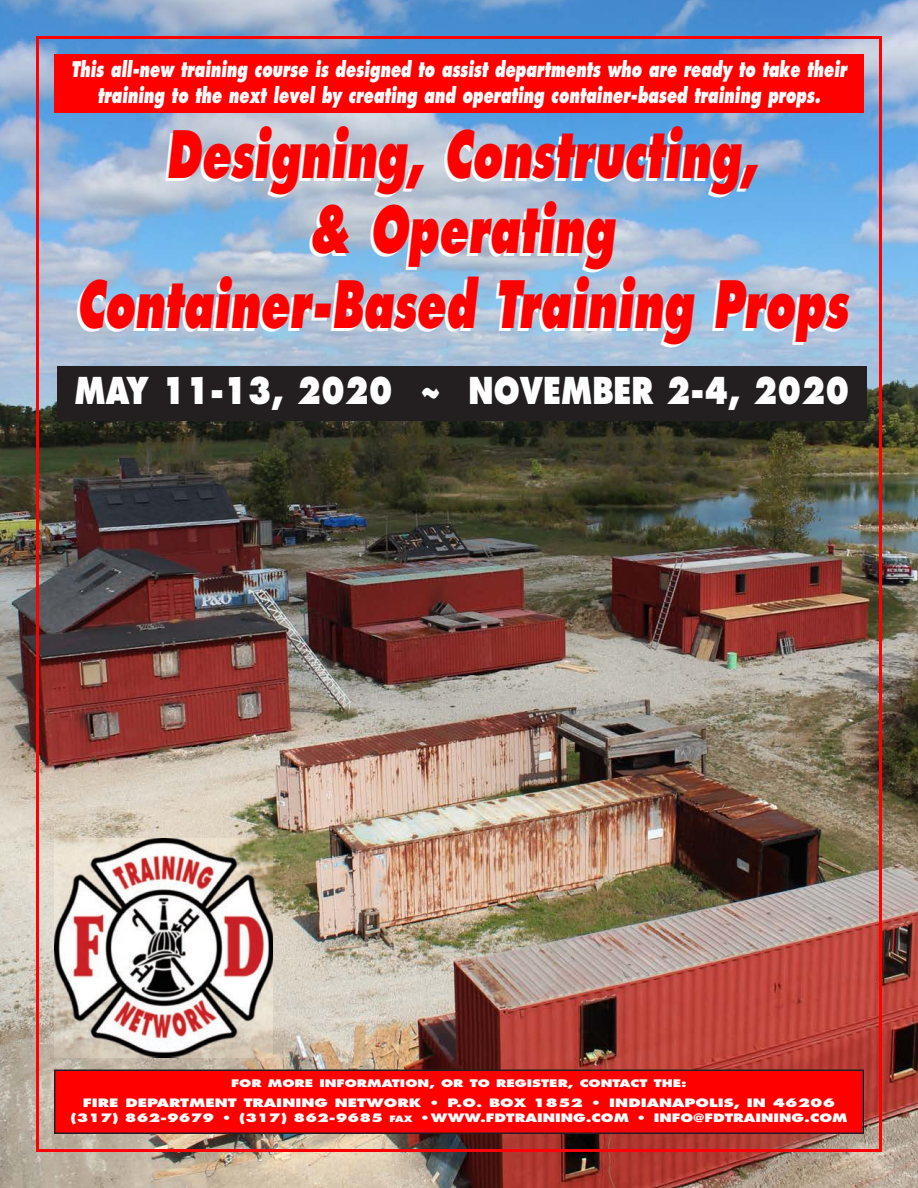
<style>
.page{position:relative;width:918px;height:1188px;background:#fff}
.page>*{position:absolute;margin:0;border:0;box-sizing:border-box;transform-origin:0 0}
.t1{font:800 63.45px/75.2px "Futura";color:#f00;text-align:center;scale:.67 1}
.t2{font:800 36px "Futura";color:#fff;scale:.8 1}
.t3{font:800 21px/26px "Futura";color:#fff;text-align:center;scale:.7 1}
.t4{font:800 11.4px/15.3px "Futura";color:#fff;text-align:center;scale:1.32 1}
.t5{font:800 10.2px "Futura";color:#fff;scale:1.32 1}
.s1{font-size:8.55px}
</style>
<div class="page">
<img style="left:0;top:0;width:918px;height:1188px">
<div style="left:56px;top:1071px;width:806px;height:61px;background:#f00"></div>
<div style="left:54px;top:1070px;width:810px;height:64px;border:2px solid #231f20"></div>
<img style="left:54px;top:838px;width:219px;height:219px">
<div style="left:57px;top:366px;width:810px;height:55px;background:#231f20"></div>
<div style="left:54px;top:54px;width:810px;height:59px;background:#f00"></div>
<p class="t3" style="left:71px;top:57px;width:1113px">This all-new training course is designed to assist departments who are ready to take their training to the next level by creating and operating container-based training props.</p>
<h1 class="t1" style="left:77px;top:122px;width:1163px">Designing, Constructing,<br>&amp; Operating<br>Container-Based Training Props</h1>
<h2 class="t2" style="left:75px;top:375px;width:970px">MAY 11-13, 2020 ~ NOVEMBER 2-4, 2020</h2>
<p class="t5" style="left:231px;top:1079px;width:347px">FOR MORE INFORMATION, OR TO REGISTER, CONTACT THE:</p>
<p class="t4" style="left:70px;top:1096px;width:590px">FIRE DEPARTMENT TRAINING NETWORK • P.O. BOX 1852 • INDIANAPOLIS, IN 46206 (317) 862-9679 • (317) 862-9685 <span class="s1">FAX</span> •WWW.FDTRAINING.COM • INFO@FDTRAINING.COM</p>
</div>
